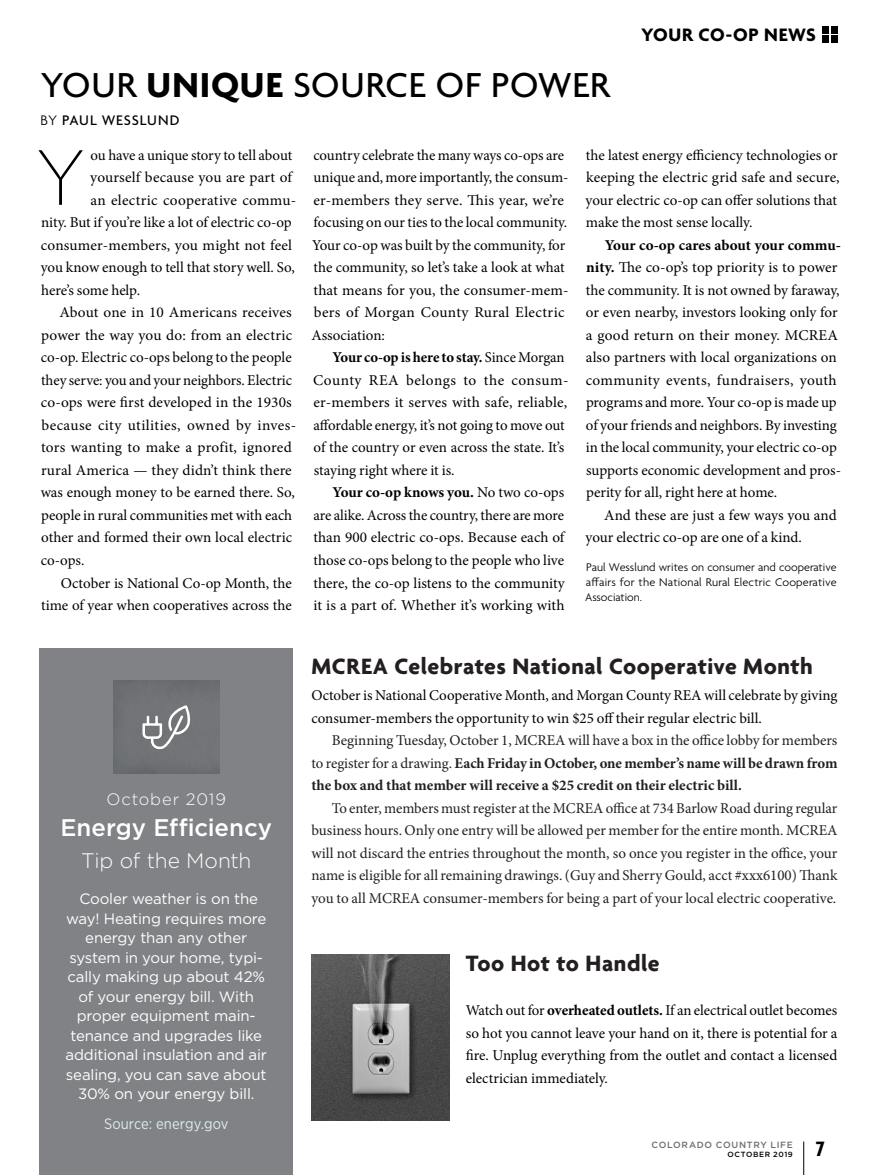
<style>
.page{position:relative;width:878px;height:1175px;background:#fff}
.page>*{position:absolute;margin:0;border:0;box-sizing:border-box;transform-origin:0 0}
.t1{font:100 85.5px "Agenda";color:#000}
.t2{font:500 37.5px "Agenda";letter-spacing:.015em;color:#000}
.t3{font:700 24px "Agenda";letter-spacing:.02em;color:#231f20}
.t4{font:500 24px "Gotham HTF";color:#fff}
.t5{font:700 condensed 22.5px "Agenda";color:#000}
.t6{font:300 21px "Gotham HTF";letter-spacing:-.01em;color:#fff}
.t7{font:700 19.5px "Agenda";letter-spacing:.03em;color:#000}
.t8{font:300 16.5px "Gotham HTF";letter-spacing:.055em;color:#fff}
.t9{font:15px/22.5px "Minion Pro";color:#000}
.t10{font:15px/22.5px "Minion Pro";color:#231f20;text-align:justify}
.t11{font:15px/19.5px "Gotham";letter-spacing:-.01em;color:#fff;text-align:center}
.t12{font:700 15px/22.5px "Minion Pro";color:#231f20;text-align:justify}
.t13{font:15px "Minion Pro";letter-spacing:.025em;color:#000}
.t14{font:15px "Minion Pro";letter-spacing:.02em;color:#000}
.t15{font:15px "Gotham Narrow";letter-spacing:.005em;color:#daedea}
.t16{font:500 15px "Agenda";letter-spacing:.06em;color:#000}
.t17{font:300 12px/15px "Agenda";letter-spacing:.015em;color:#000;text-align:justify}
.t18{font:500 9px "Gotham HTF";letter-spacing:.075em;color:#6d6e71}
.t19{font:500 7.5px "Gotham HTF";letter-spacing:.085em;color:#000}
.s1{font-weight:700}
.s2{font-weight:300}
.s3{font-weight:400}
</style>
<div class="page">
<div style="left:40px;top:648px;width:253px;height:526px;background:#808285"></div>
<svg style="left:142px;top:705px;width:49px;height:44px"></svg>
<hr style="left:803px;top:1141px;width:1px;height:33px;background:#000">
<div style="left:830px;top:36px;width:7px;height:7px;background:#000"></div>
<div style="left:830px;top:26px;width:7px;height:7px;background:#000"></div>
<div style="left:821px;top:36px;width:7px;height:7px;background:#000"></div>
<div style="left:821px;top:26px;width:7px;height:7px;background:#000"></div>
<img style="left:311px;top:954px;width:138px;height:166px">
<h2 class="t2" style="left:40px;top:64px;width:571px">YOUR <span class="s1">UNIQUE</span> SOURCE OF POWER</h2>
<p class="t16" style="left:41px;top:112px;width:140px"><span class="s2">BY</span> PAUL WESSLUND</p>
<h3 class="t7" style="left:641px;top:24px;width:176px">YOUR CO-OP NEWS</h3>
<h1 class="t1" style="left:36px;top:131px;width:52px">Y</h1>
<p class="t9" style="left:91px;top:144px;width:203px">ou have a unique story to tell about</p>
<p class="t9" style="left:90px;top:166px;width:203px">yourself because you are part of</p>
<p class="t14" style="left:91px;top:190px;width:207px">an electric cooperative commu-</p>
<p class="t9" style="left:41px;top:211px;width:252px">nity. But if you’re like a lot of electric co-op</p>
<p class="t9" style="left:41px;top:234px;width:252px">consumer-members, you might not feel</p>
<p class="t9" style="left:41px;top:256px;width:255px">you know enough to tell that story well. So,</p>
<p class="t9" style="left:41px;top:279px;width:100px">here’s some help.</p>
<p class="t9" style="left:59px;top:301px;width:234px">About one in 10 Americans receives</p>
<p class="t9" style="left:41px;top:324px;width:252px">power the way you do: from an electric</p>
<p class="t9" style="left:41px;top:346px;width:252px">co-op. Electric co-ops belong to the people</p>
<p class="t9" style="left:41px;top:369px;width:252px">they serve: you and your neighbors. Electric</p>
<p class="t9" style="left:41px;top:391px;width:252px">co-ops were first developed in the 1930s</p>
<p class="t13" style="left:41px;top:415px;width:256px">because city utilities, owned by inves-</p>
<p class="t9" style="left:41px;top:436px;width:252px">tors wanting to make a profit, ignored</p>
<p class="t9" style="left:41px;top:459px;width:252px">rural America — they didn’t think there</p>
<p class="t9" style="left:41px;top:481px;width:256px">was enough money to be earned there. So,</p>
<p class="t9" style="left:41px;top:504px;width:252px">people in rural communities met with each</p>
<p class="t9" style="left:41px;top:526px;width:252px">other and formed their own local electric</p>
<p class="t9" style="left:41px;top:549px;width:45px">co-ops.</p>
<p class="t9" style="left:61px;top:571px;width:232px">October is National Co-op Month, the</p>
<p class="t9" style="left:41px;top:594px;width:252px">time of year when cooperatives across the</p>
<p class="t9" style="left:311px;top:144px;width:258px">country celebrate the many ways co-ops are unique and, more importantly, the consum&shy;er-members they serve. This year, we’re focusing on our ties to the local community.<br>Your co-op was built by the community, for the community, so let’s take a look at what that means for you, the consumer-mem&shy;bers of Morgan County Rural Electric Association:</p>
<p class="t9" style="left:313px;top:346px;width:257px;text-indent:20px"><span class="s1">Your co-op is here to stay.</span> Since Morgan County REA belongs to the consum&shy;er-members it serves with safe, reliable, affordable energy, it’s not going to move out of the country or even across the state. It’s staying right where it is.</p>
<p class="t9" style="left:313px;top:481px;width:253px;text-align:justify;text-indent:19px"><span class="s1">Your co-op knows you.</span> No two co-ops are alike. Across the country, there are more than 900 electric co-ops. Because each of those co-ops belong to the people who live there, the co-op listens to the community it is a part of. Whether it’s working with</p>
<p class="t9" style="left:585px;top:144px;width:255px">the latest energy efficiency technologies or keeping the electric grid safe and secure, your electric co-op can offer solutions that make the most sense locally.</p>
<p class="t9" style="left:585px;top:234px;width:257px;text-indent:19px"><span class="s1">Your co-op cares about your commu&shy;nity.</span> The co-op’s top priority is to power the community. It is not owned by faraway, or even nearby, investors looking only for a good return on their money. MCREA also partners with local organizations on community events, fundraisers, youth programs and more. Your co-op is made up of your friends and neighbors. By investing in the local community, your electric co-op supports economic development and pros&shy;perity for all, right here at home.</p>
<p class="t9" style="left:585px;top:504px;width:253px;text-indent:19px">And these are just a few ways you and your electric co-op are one of a kind.</p>
<p class="t17" style="left:585px;top:560px;width:253px">Paul Wesslund writes on consumer and cooperative affairs for the National Rural Electric Cooperative Association.</p>
<p class="t8" style="left:106px;top:789px;width:121px">October 2019</p>
<h3 class="t4" style="left:60px;top:814px;width:213px">Energy Efficiency</h3>
<h3 class="t6" style="left:81px;top:848px;width:172px">Tip of the Month</h3>
<p class="t11" style="left:65px;top:888px;width:203px">Cooler weather is on the way! Heating requires more energy than any other system in your home, typi&shy;cally making up about 42% of your energy bill. With proper equipment main&shy;tenance and upgrades like additional insulation and air sealing, you can save about<br>30% on your energy bill.</p>
<p class="t15" style="left:104px;top:1114px;width:126px">Source: energy.gov</p>
<h3 class="t3" style="left:311px;top:653px;width:503px">MCREA Celebrates National Cooperative Month</h3>
<p class="t9" style="left:311px;top:684px;width:527px">October is National Cooperative Month, and Morgan County REA will celebrate by giving consumer-members the opportunity to win $25 off their regular electric bill.</p>
<p class="t12" style="left:311px;top:729px;width:527px;text-indent:20px"><span class="s3">Beginning Tuesday, October 1, MCREA will have a box in the office lobby for members to register for a drawing.</span> Each Friday in October, one member’s name will be drawn from the box and that member will receive a $25 credit on their electric bill.</p>
<p class="t10" style="left:311px;top:796px;width:527px;text-indent:20px">To enter, members must register at the MCREA office at 734 Barlow Road during regular business hours. Only one entry will be allowed per member for the entire month. MCREA will not discard the entries throughout the month, so once you register in the office, your name is eligible for all remaining drawings. (Guy and Sherry Gould, acct #xxx6100) Thank you to all MCREA consumer-members for being a part of your local electric cooperative.</p>
<h3 class="t3" style="left:465px;top:950px;width:195px">Too Hot to Handle</h3>
<p class="t9" style="left:465px;top:999px;width:373px;text-align:justify">Watch out for <span class="s1">overheated outlets.</span> If an electrical outlet becomes so hot you cannot leave your hand on it, there is potential for a fire. Unplug everything from the outlet and contact a licensed electrician immediately.</p>
<p class="t18" style="left:651px;top:1140px;width:143px">COLORADO COUNTRY LIFE</p>
<p class="t19" style="left:727px;top:1150px;width:67px">OCTOBER 2019</p>
<h3 class="t5" style="left:816px;top:1136px;width:10px">7</h3>
</div>
